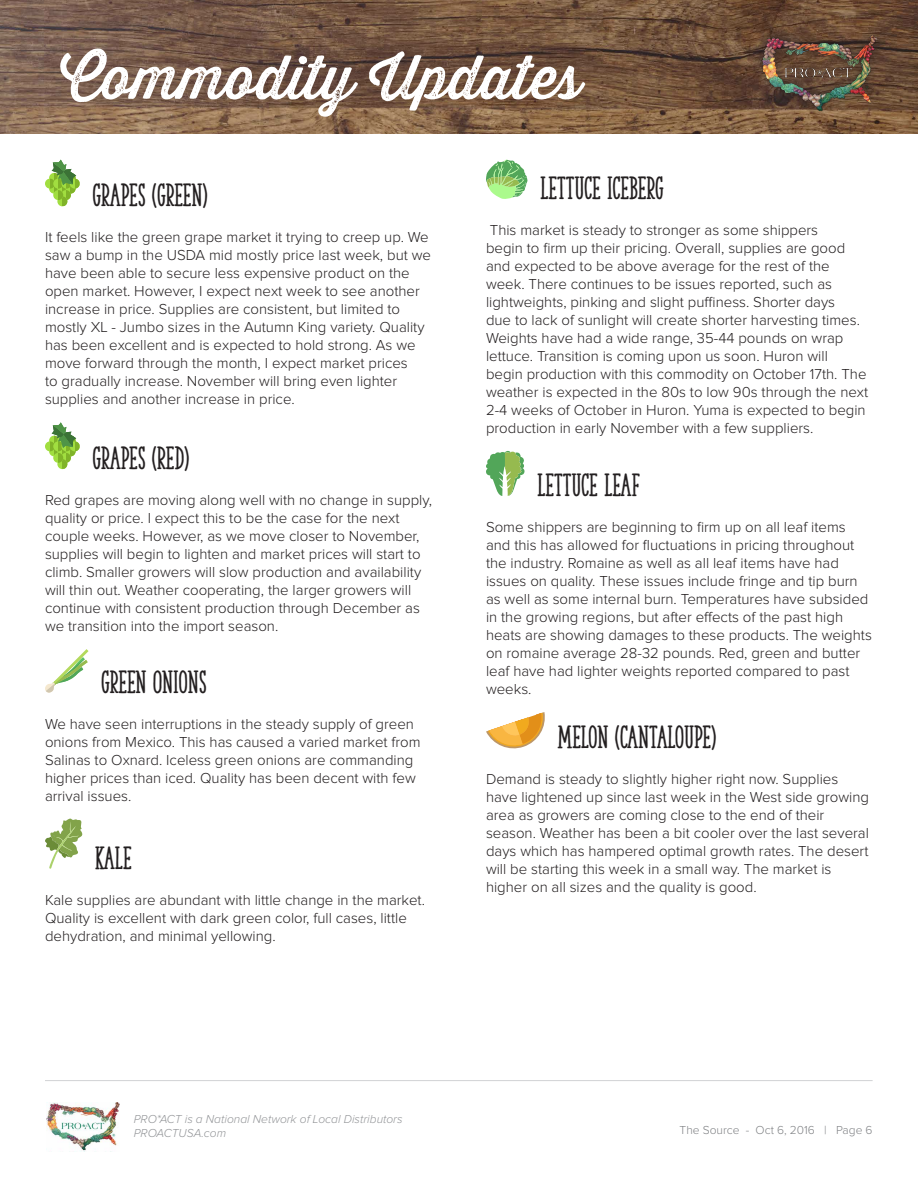
<style>
.page{position:relative;width:918px;height:1188px;background:#fff}
.page>*{position:absolute;margin:0;border:0;box-sizing:border-box;transform-origin:0 0}
.t1{font:60px "Thirsty Rough Reg One";color:#fff}
.t2{font:30px "The Serif Hand Extrablack";color:#231f20}
.t3{font:700 27px "Proxima Nova";color:#fff}
.t4{font:300 15px/18px "Proxima Nova";color:#231f20}
.t5{font:italic 300 12px/14.4px "Proxima Nova";color:#939598}
.t6{font:300 12px "Proxima Nova";color:#808285}
</style>
<div class="page">
<img style="left:46px;top:1102px;width:74px;height:49px">
<hr style="left:45px;top:1080px;width:828px;height:1px;background:#d1d2d4">
<img style="left:0;top:0;width:918px;height:134px">
<div style="left:752px;top:25px;width:133px;height:94px;background:#231f20;opacity:.6"></div>
<img style="left:761px;top:36px;width:115px;height:76px">
<svg style="left:49px;top:173px;width:10px;height:10px"></svg>
<svg style="left:49px;top:184px;width:10px;height:10px"></svg>
<div style="left:54px;top:184px;width:5px;height:10px;background:#80b329"></div>
<div style="left:57px;top:184px;width:10px;height:10px;background:#a1de40;border-radius:50%"></div>
<div style="left:62px;top:184px;width:5px;height:10px;background:#80b329"></div>
<svg style="left:71px;top:188px;width:5px;height:6px"></svg>
<div style="left:45px;top:179px;width:10px;height:10px;background:#a1de40;border-radius:50%"></div>
<div style="left:50px;top:179px;width:5px;height:10px;background:#80b329"></div>
<div style="left:53px;top:179px;width:10px;height:10px;background:#a1de40;border-radius:50%"></div>
<div style="left:58px;top:179px;width:5px;height:10px;background:#80b329"></div>
<svg style="left:62px;top:179px;width:9px;height:10px"></svg>
<svg style="left:67px;top:185px;width:4px;height:4px"></svg>
<div style="left:70px;top:179px;width:10px;height:10px;background:#a1de40;border-radius:50%"></div>
<svg style="left:75px;top:179px;width:5px;height:10px"></svg>
<div style="left:61px;top:190px;width:10px;height:10px;background:#a1de40;border-radius:50%"></div>
<div style="left:66px;top:190px;width:5px;height:10px;background:#80b329"></div>
<div style="left:57px;top:196px;width:10px;height:10px;background:#a1de40;border-radius:50%"></div>
<div style="left:62px;top:196px;width:5px;height:10px;background:#80b329"></div>
<div style="left:53px;top:190px;width:10px;height:10px;background:#a1de40;border-radius:50%"></div>
<div style="left:58px;top:190px;width:5px;height:10px;background:#80b329"></div>
<svg style="left:52px;top:160px;width:24px;height:25px"></svg>
<div style="left:49px;top:436px;width:10px;height:10px;background:#a1de40;border-radius:50%"></div>
<svg style="left:49px;top:446px;width:10px;height:10px"></svg>
<svg style="left:57px;top:446px;width:10px;height:10px"></svg>
<svg style="left:71px;top:450px;width:5px;height:6px"></svg>
<div style="left:45px;top:441px;width:10px;height:10px;background:#a1de40;border-radius:50%"></div>
<div style="left:50px;top:441px;width:5px;height:10px;background:#80b329"></div>
<div style="left:53px;top:441px;width:10px;height:10px;background:#a1de40;border-radius:50%"></div>
<div style="left:58px;top:441px;width:5px;height:10px;background:#80b329"></div>
<svg style="left:67px;top:448px;width:4px;height:3px"></svg>
<div style="left:70px;top:441px;width:10px;height:10px;background:#a1de40;border-radius:50%"></div>
<svg style="left:75px;top:441px;width:5px;height:10px"></svg>
<div style="left:61px;top:453px;width:10px;height:10px;background:#a1de40;border-radius:50%"></div>
<div style="left:66px;top:453px;width:5px;height:10px;background:#80b329"></div>
<div style="left:57px;top:459px;width:10px;height:10px;background:#a1de40;border-radius:50%"></div>
<div style="left:62px;top:459px;width:5px;height:10px;background:#80b329"></div>
<div style="left:53px;top:453px;width:10px;height:10px;background:#a1de40;border-radius:50%"></div>
<div style="left:58px;top:453px;width:5px;height:10px;background:#80b329"></div>
<svg style="left:52px;top:422px;width:24px;height:26px"></svg>
<svg style="left:45px;top:649px;width:44px;height:44px"></svg>
<svg style="left:45px;top:819px;width:37px;height:50px"></svg>
<svg style="left:486px;top:159px;width:41px;height:40px"></svg>
<svg style="left:486px;top:451px;width:39px;height:45px"></svg>
<svg style="left:486px;top:712px;width:59px;height:37px"></svg>
<h1 class="t1" style="left:60px;top:33px;width:523px">Commodity Updates</h1>
<h3 class="t3" style="left:225px;top:80px;width:142px">Oct 6, 2016</h3>
<h2 class="t2" style="left:93px;top:177px;width:117px">GRAPES (GREEN)</h2>
<p class="t4" style="left:45px;top:229px;width:388px">It feels like the green grape market it trying to creep up. We saw a bump in the USDA mid mostly price last week, but we have been able to secure less expensive product on the open market. However, I expect next week to see another increase in price. Supplies are consistent, but limited to mostly XL - Jumbo sizes in the Autumn King variety. Quality has been excellent and is expected to hold strong. As we move forward through the month, I expect market prices<br>to gradually increase. November will bring even lighter supplies and another increase in price.</p>
<h2 class="t2" style="left:93px;top:440px;width:98px">GRAPES (RED)</h2>
<p class="t4" style="left:45px;top:492px;width:388px">Red grapes are moving along well with no change in supply, quality or price. I expect this to be the case for the next couple weeks. However, as we move closer to November, supplies will begin to lighten and market prices will start to climb. Smaller growers will slow production and availability will thin out. Weather cooperating, the larger growers will continue with consistent production through December as we transition into the import season.</p>
<h2 class="t2" style="left:101px;top:664px;width:107px">GREEN ONIONS</h2>
<p class="t4" style="left:45px;top:715px;width:377px">We have seen interruptions in the steady supply of green onions from Mexico. This has caused a varied market from Salinas to Oxnard. Iceless green onions are commanding higher prices than iced. Quality has been decent with few arrival issues.</p>
<h2 class="t2" style="left:95px;top:840px;width:38px">KALE</h2>
<p class="t4" style="left:45px;top:891px;width:382px">Kale supplies are abundant with little change in the market.<br>Quality is excellent with dark green color, full cases, little dehydration, and minimal yellowing.</p>
<h2 class="t2" style="left:540px;top:170px;width:125px">LETTUCE ICEBERG</h2>
<p class="t4" style="left:486px;top:222px;width:384px">This market is steady to stronger as some shippers<br>begin to firm up their pricing. Overall, supplies are good and expected to be above average for the rest of the week. There continues to be issues reported, such as lightweights, pinking and slight puffiness. Shorter days<br>due to lack of sunlight will create shorter harvesting times.<br>Weights have had a wide range, 35-44 pounds on wrap lettuce. Transition is coming upon us soon. Huron will begin production with this commodity on October 17th. The weather is expected in the 80s to low 90s through the next 2-4 weeks of October in Huron. Yuma is expected to begin production in early November with a few suppliers.</p>
<h2 class="t2" style="left:537px;top:467px;width:104px">LETTUCE LEAF</h2>
<p class="t4" style="left:486px;top:519px;width:387px">Some shippers are beginning to firm up on all leaf items and this has allowed for fluctuations in pricing throughout the industry. Romaine as well as all leaf items have had issues on quality. These issues include fringe and tip burn as well as some internal burn. Temperatures have subsided in the growing regions, but after effects of the past high heats are showing damages to these products. The weights on romaine average 28-32 pounds. Red, green and butter leaf have had lighter weights reported compared to past weeks.</p>
<h2 class="t2" style="left:558px;top:719px;width:160px">MELON (CANTALOUPE)</h2>
<p class="t4" style="left:486px;top:771px;width:385px">Demand is steady to slightly higher right now. Supplies have lightened up since last week in the West side growing area as growers are coming close to the end of their season. Weather has been a bit cooler over the last several days which has hampered optimal growth rates. The desert will be starting this week in a small way. The market is higher on all sizes and the quality is good.</p>
<p class="t5" style="left:134px;top:1112px;width:270px">PRO*ACT is a National Network of Local Distributors<br>PROACTUSA.com</p>
<p class="t6" style="left:680px;top:1124px;width:195px">The Source - Oct 6, 2016 | Page 6</p>
</div>
